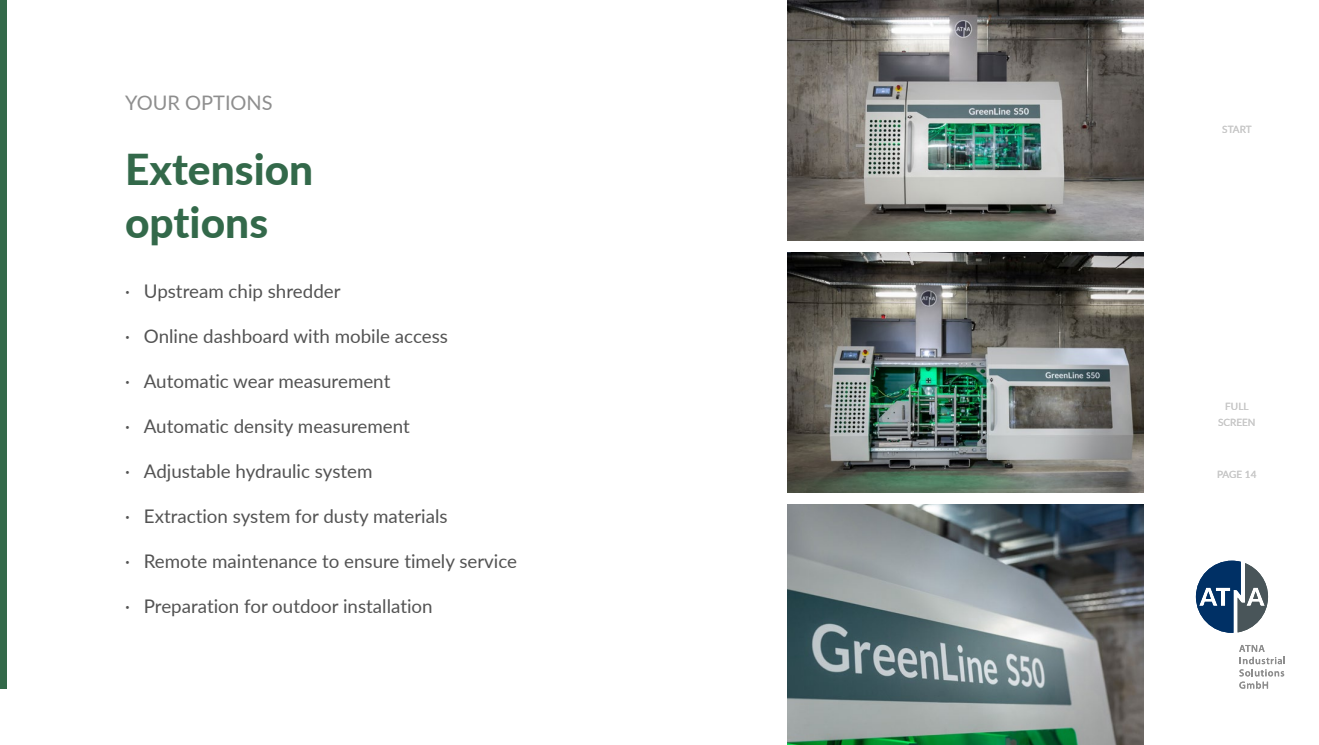
<style>
.page{position:relative;width:1319px;height:745px;background:#fff}
.page>*{position:absolute;margin:0;border:0;box-sizing:border-box;transform-origin:0 0}
.t1{font:800 42.5px/52.5px "Lato";color:#33694a}
.t2{font:20px "Lato";color:#8e8e8e}
.t3{font:18.75px "Lato";color:#535353}
.t4{font:10px/15px "Lato";color:#c8c8c8;text-align:center}
</style>
<div class="page">
<svg style="left:1195px;top:560px;width:72px;height:72px"></svg>
<svg style="left:1239px;top:645px;width:45px;height:43px"></svg>
<div style="left:0;top:0;width:6px;height:688px;background:#33694a"></div>
<img style="left:787px;top:0;width:356px;height:241px">
<img style="left:787px;top:252px;width:356px;height:240px">
<img style="left:787px;top:504px;width:356px;height:240px">
<p class="t2" style="left:125px;top:88px;width:149px">YOUR OPTIONS</p>
<h1 class="t1" style="left:125px;top:141px;width:190px">Extension options</h1>
<p class="t3" style="left:125px;top:277px;width:217px">· Upstream chip shredder</p>
<p class="t3" style="left:125px;top:322px;width:324px">· Online dashboard with mobile access</p>
<p class="t3" style="left:125px;top:367px;width:267px">· Automatic wear measurement</p>
<p class="t3" style="left:125px;top:412px;width:286px">· Automatic density measurement</p>
<p class="t3" style="left:125px;top:457px;width:249px">· Adjustable hydraulic system</p>
<p class="t3" style="left:125px;top:502px;width:324px">· Extraction system for dusty materials</p>
<p class="t3" style="left:125px;top:547px;width:393px">· Remote maintenance to ensure timely service</p>
<p class="t3" style="left:125px;top:592px;width:309px">· Preparation for outdoor installation</p>
<p class="t4" style="left:1221px;top:121px;width:31px">START</p>
<p class="t4" style="left:1217px;top:398px;width:39px">FULL<br>SCREEN</p>
<p class="t4" style="left:1216px;top:466px;width:41px">PAGE 14</p>
</div>
